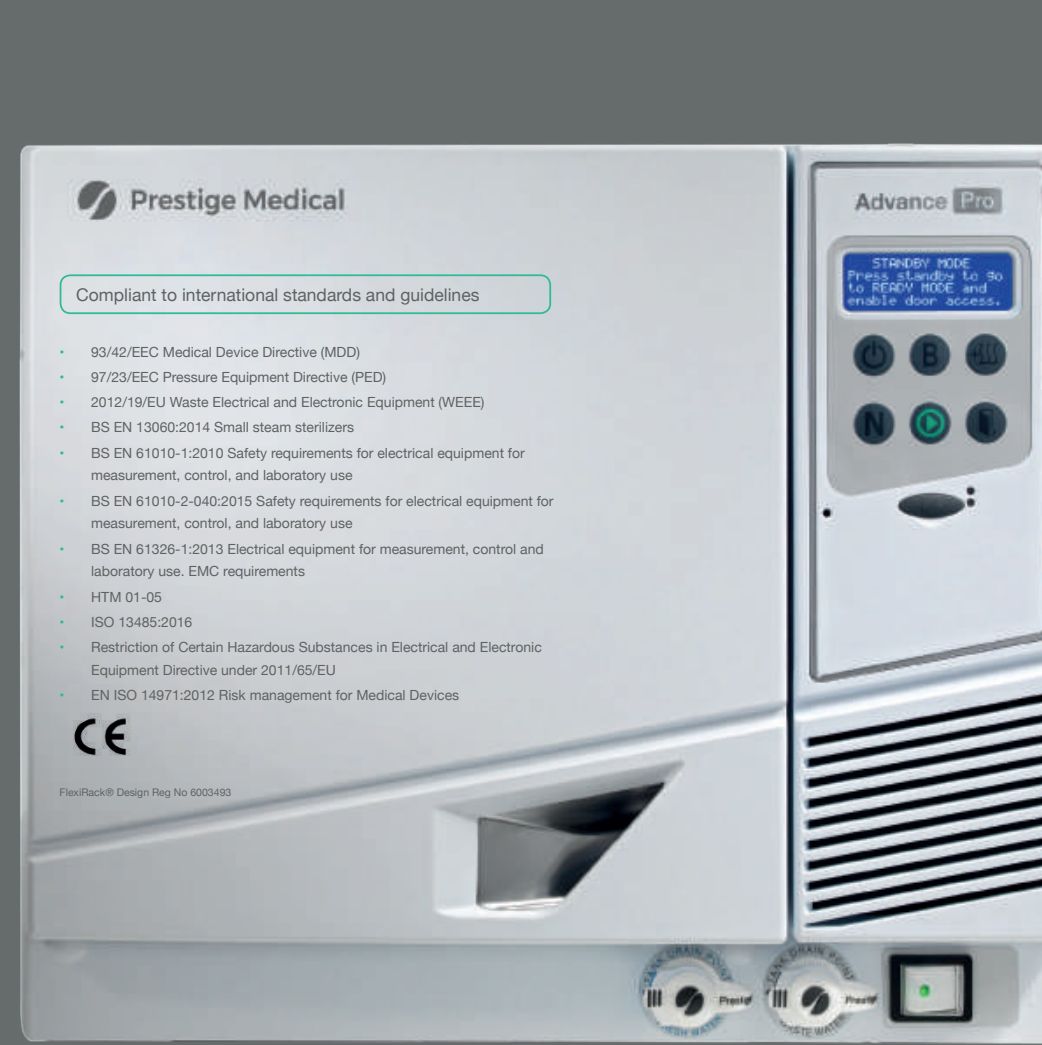
<style>
.page{position:relative;width:1042px;height:1045px;background:#fff}
.page>*{position:absolute;margin:0;border:0;box-sizing:border-box;transform-origin:0 0}
.t1{font:17.5px "Helvetica Neue";color:#5e6262}
.t2{font:14px/22.8px "Helvetica Neue";color:#5e6262}
.t3{font:10.5px "Helvetica Neue";color:#5e6262}
.s1{color:#2cbb96}
</style>
<div class="page">
<div style="left:0;top:0;width:1041px;height:1045px;background:#666c6c"></div>
<img style="left:19px;top:143px;width:1022px;height:901px">
<div style="left:60px;top:274px;width:491px;height:40px;border:2px solid #2cbb96;border-radius:10px"></div>
<img style="left:60px;top:714px;width:82px;height:41px">
<p class="t1" style="left:76px;top:282px;width:404px">Compliant to international standards and guidelines</p>
<p class="t2" style="left:60px;top:341px;width:302px"><span class="s1">•</span> 93/42/EEC Medical Device Directive (MDD)</p>
<p class="t2" style="left:60px;top:366px;width:328px"><span class="s1">•</span> 97/23/EEC Pressure Equipment Directive (PED)</p>
<p class="t2" style="left:60px;top:392px;width:426px"><span class="s1">•</span> 2012/19/EU Waste Electrical and Electronic Equipment (WEEE)</p>
<p class="t2" style="left:60px;top:417px;width:296px"><span class="s1">•</span> BS EN 13060:2014 Small steam sterilizers</p>
<p class="t2" style="left:91px;top:442px;width:435px;text-indent:-32px"><span class="s1">•</span> BS EN 61010-1:2010 Safety requirements for electrical equipment for measurement, control, and laboratory use</p>
<p class="t2" style="left:91px;top:490px;width:464px;text-indent:-32px"><span class="s1">•</span> BS EN 61010-2-040:2015 Safety requirements for electrical equipment for measurement, control, and laboratory use</p>
<p class="t2" style="left:91px;top:538px;width:454px;text-indent:-32px"><span class="s1">•</span> BS EN 61326-1:2013 Electrical equipment for measurement, control and laboratory use. EMC requirements</p>
<p class="t2" style="left:60px;top:586px;width:104px"><span class="s1">•</span> HTM 01-05</p>
<p class="t2" style="left:60px;top:611px;width:134px"><span class="s1">•</span> ISO 13485:2016</p>
<p class="t2" style="left:91px;top:636px;width:452px;text-indent:-32px"><span class="s1">•</span> Restriction of Certain Hazardous Substances in Electrical and Electronic<br>Equipment Directive under 2011/65/EU</p>
<p class="t2" style="left:60px;top:684px;width:401px"><span class="s1">•</span> EN ISO 14971:2012 Risk management for Medical Devices</p>
<p class="t3" style="left:60px;top:784px;width:173px">FlexiRack® Design Reg No 6003493</p>
</div>
